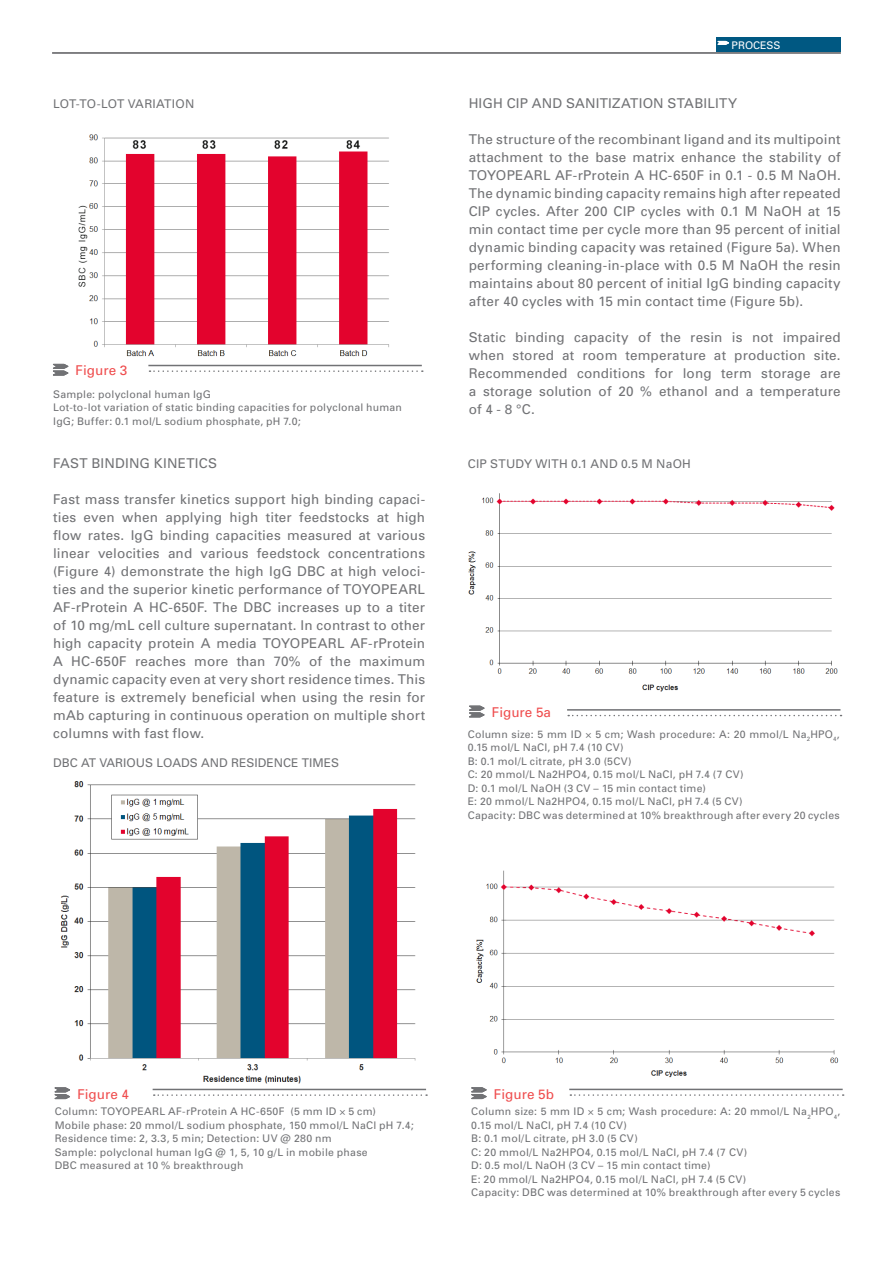
<style>
.page{position:relative;width:893px;height:1263px;background:#fff}
.page>*{position:absolute;margin:0;border:0;box-sizing:border-box;transform-origin:0 0}
.Fliesstext{font:13.5px/18px "Univers";letter-spacing:.01em;color:#717275;text-align:justify}
.Headers_Fliesstext{font:13.5px "Univers";letter-spacing:.015em;color:#717275}
.Fliesstext-2{font:13.5px "Univers";color:#ef4d4e}
.Headers_-_Figures{font:12px "Univers";color:#717275}
.Headers_-_Figures-2{font:12px "Univers";letter-spacing:.02em;color:#717275}
.Legende_-_Figures{font:10.5px/13.5px "Univers";letter-spacing:.02em;color:#717275}
.t1{font:10.5px "Univers";color:#fff}
</style>
<div class="page">
<div style="left:717px;top:38px;width:124px;height:14px;background:#005882"></div>
<svg style="left:718px;top:41px;width:11px;height:4px"></svg>
<hr style="left:52px;top:52px;width:789px;height:2px;background:#5a5a5d">
<img style="left:78px;top:134px;width:311px;height:223px">
<img style="left:60px;top:781px;width:356px;height:303px">
<svg style="left:55px;top:1087px;width:15px;height:12px"></svg>
<hr style="left:153px;top:1089px;width:273px;height:1px;background:#717275">
<svg style="left:154px;top:1094px;width:273px;height:2px"></svg>
<img style="left:476px;top:870px;width:363px;height:208px">
<svg style="left:471px;top:1087px;width:15px;height:12px"></svg>
<hr style="left:569px;top:1089px;width:274px;height:1px;background:#717275">
<svg style="left:570px;top:1094px;width:274px;height:2px"></svg>
<img style="left:468px;top:493px;width:370px;height:199px">
<svg style="left:469px;top:706px;width:15px;height:11px"></svg>
<hr style="left:567px;top:709px;width:273px;height:2px;background:#717275">
<svg style="left:568px;top:715px;width:273px;height:1px"></svg>
<svg style="left:53px;top:364px;width:15px;height:11px"></svg>
<hr style="left:148px;top:365px;width:274px;height:1px;background:#717275">
<svg style="left:149px;top:370px;width:274px;height:2px"></svg>
<p class="Headers_-_Figures" style="left:53px;top:96px;width:143px">LOT-TO-LOT VARIATION</p>
<p class="Fliesstext-2" style="left:76px;top:362px;width:53px">Figure 3</p>
<p class="Legende_-_Figures" style="left:53px;top:387px;width:159px">Sample: polyclonal human IgG</p>
<p class="Legende_-_Figures" style="left:53px;top:401px;width:350px">Lot-to-lot variation of static binding capacities for polyclonal human<br>IgG; Buffer: 0.1 mol/L sodium phosphate, pH 7.0;</p>
<p class="Headers_Fliesstext" style="left:53px;top:455px;width:166px">FAST BINDING KINETICS</p>
<p class="Fliesstext" style="left:53px;top:490px;width:374px">Fast mass transfer kinetics support high binding capaci&shy;ties even when applying high titer feedstocks at high flow rates. IgG binding capacities measured at various linear velocities and various feedstock concentrations (Figure 4) demonstrate the high IgG DBC at high veloci&shy;ties and the superior kinetic performance of TOYOPEARL AF-rProtein A HC-650F. The DBC increases up to a titer of 10 mg/mL cell culture supernatant. In contrast to other high capacity protein A media TOYOPEARL AF-rProtein A HC-650F reaches more than 70% of the maximum dynamic capacity even at very short residence times. This feature is extremely beneficial when using the resin for mAb capturing in continuous operation on multiple short columns with fast flow.</p>
<p class="Headers_-_Figures" style="left:53px;top:755px;width:288px">DBC AT VARIOUS LOADS AND RESIDENCE TIMES</p>
<p class="t1" style="left:732px;top:38px;width:51px">PROCESS</p>
<p class="Headers_Fliesstext" style="left:469px;top:95px;width:270px">HIGH CIP AND SANITIZATION STABILITY</p>
<p class="Fliesstext" style="left:469px;top:130px;width:374px">The structure of the recombinant ligand and its multipoint attachment to the base matrix enhance the stability of TOYOPEARL AF-rProtein A HC-650F in 0.1 - 0.5 M NaOH.<br>The dynamic binding capacity remains high after repeated CIP cycles. After 200 CIP cycles with 0.1 M NaOH at 15 min contact time per cycle more than 95 percent of initial dynamic binding capacity was retained (Figure 5a). When performing cleaning-in-place with 0.5 M NaOH the resin maintains about 80 percent of initial IgG binding capacity after 40 cycles with 15 min contact time (Figure 5b).</p>
<p class="Fliesstext" style="left:469px;top:328px;width:374px">Static binding capacity of the resin is not impaired when stored at room temperature at production site.<br>Recommended conditions for long term storage are a storage solution of 20 % ethanol and a temperature of 4 - 8 °C.</p>
<p class="Headers_-_Figures-2" style="left:468px;top:456px;width:225px">CIP STUDY WITH 0.1 AND 0.5 M NaOH</p>
<p class="Fliesstext-2" style="left:492px;top:704px;width:61px">Figure 5a</p>
<p class="Legende_-_Figures" style="left:468px;top:727px;width:374px">Column size: 5 mm ID × 5 cm; Wash procedure: A: 20 mmol/L Na<sub>2</sub>HPO<sub>4</sub>,<br>0.15 mol/L NaCl, pH 7.4 (10 CV)</p>
<p class="Legende_-_Figures" style="left:468px;top:754px;width:165px">B: 0.1 mol/L citrate, pH 3.0 (5CV)</p>
<p class="Legende_-_Figures" style="left:468px;top:767px;width:277px">C: 20 mmol/L Na2HPO4, 0.15 mol/L NaCl, pH 7.4 (7 CV)</p>
<p class="Legende_-_Figures" style="left:468px;top:781px;width:240px">D: 0.1 mol/L NaOH (3 CV – 15 min contact time)</p>
<p class="Legende_-_Figures" style="left:468px;top:794px;width:277px">E: 20 mmol/L Na2HPO4, 0.15 mol/L NaCl, pH 7.4 (5 CV)</p>
<p class="Legende_-_Figures" style="left:468px;top:808px;width:374px">Capacity: DBC was determined at 10% breakthrough after every 20 cycles</p>
<p class="Fliesstext-2" style="left:77px;top:1086px;width:53px">Figure 4</p>
<p class="Legende_-_Figures" style="left:55px;top:1105px;width:323px">Column: TOYOPEARL AF-rProtein A HC-650F (5 mm ID × 5 cm)</p>
<p class="Legende_-_Figures" style="left:55px;top:1118px;width:360px">Mobile phase: 20 mmol/L sodium phosphate, 150 mmol/L NaCl pH 7.4;<br>Residence time: 2, 3.3, 5 min; Detection: UV @ 280 nm</p>
<p class="Legende_-_Figures" style="left:55px;top:1145px;width:315px">Sample: polyclonal human IgG @ 1, 5, 10 g/L in mobile phase</p>
<p class="Legende_-_Figures" style="left:55px;top:1159px;width:190px">DBC measured at 10 % breakthrough</p>
<p class="Fliesstext-2" style="left:494px;top:1086px;width:62px">Figure 5b</p>
<p class="Legende_-_Figures" style="left:471px;top:1105px;width:370px">Column size: 5 mm ID × 5 cm; Wash procedure: A: 20 mmol/L Na<sub>2</sub>HPO<sub>4</sub>,<br>0.15 mol/L NaCl, pH 7.4 (10 CV)</p>
<p class="Legende_-_Figures" style="left:471px;top:1132px;width:168px">B: 0.1 mol/L citrate, pH 3.0 (5 CV)</p>
<p class="Legende_-_Figures" style="left:471px;top:1145px;width:277px">C: 20 mmol/L Na2HPO4, 0.15 mol/L NaCl, pH 7.4 (7 CV)</p>
<p class="Legende_-_Figures" style="left:471px;top:1159px;width:241px">D: 0.5 mol/L NaOH (3 CV – 15 min contact time)</p>
<p class="Legende_-_Figures" style="left:471px;top:1172px;width:277px">E: 20 mmol/L Na2HPO4, 0.15 mol/L NaCl, pH 7.4 (5 CV)</p>
<p class="Legende_-_Figures" style="left:471px;top:1186px;width:371px">Capacity: DBC was determined at 10% breakthrough after every 5 cycles</p>
</div>
